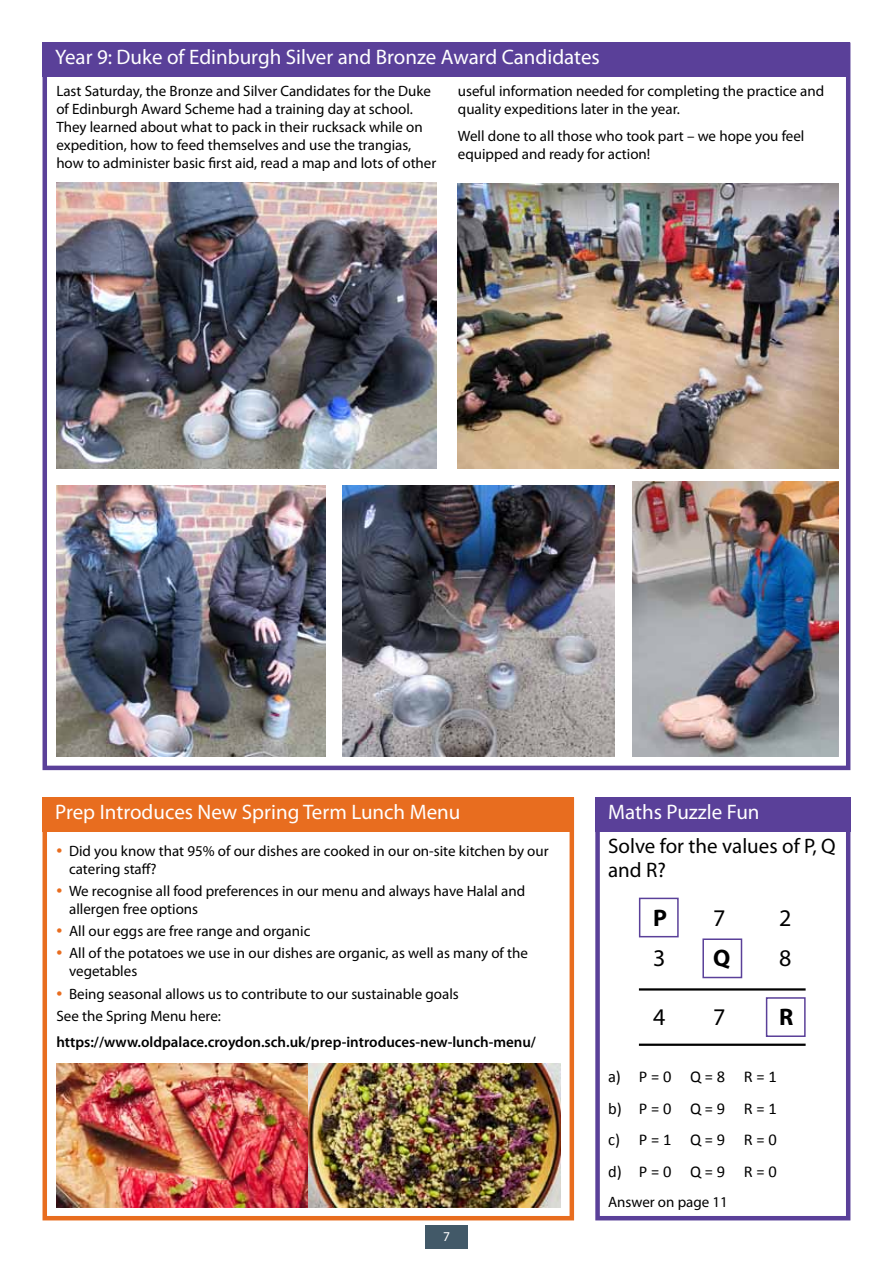
<style>
.page{position:relative;width:893px;height:1263px;background:#fff}
.page>*{position:absolute;margin:0;border:0;box-sizing:border-box;transform-origin:0 0}
.t1{font:24px "Myriad Pro";color:#000}
.t2{font:700 24px "Myriad Pro";color:#000}
.t3{font:21px "Myriad Pro";color:#fff}
.t4{font:21px/24px "Myriad Pro";color:#000}
.t5{font:16.5px/31.8px "Calibri";color:#000;text-align:justify}
.t6{font:15px/18px "Myriad Pro";color:#000}
.t7{font:600 15px "Myriad Pro";color:#000}
.t8{font:13.5px "Myriad Pro";color:#fff}
.s1{font-size:21px;color:#e86d1f}
</style>
<div class="page">
<div style="left:425px;top:1226px;width:43px;height:23px;background:#425968"></div>
<div style="left:43px;top:43px;width:807px;height:727px;border:5px solid #5a4099"></div>
<div style="left:43px;top:43px;width:807px;height:34px;background:#5a4099"></div>
<div style="left:595px;top:797px;width:255px;height:423px;border:5px solid #5a4099"></div>
<div style="left:595px;top:797px;width:255px;height:34px;background:#5a4099"></div>
<hr style="left:639px;top:988px;width:167px;height:2px;background:#000">
<hr style="left:639px;top:1043px;width:167px;height:3px;background:#000">
<div style="left:639px;top:898px;width:40px;height:39px;border:2px solid #5a4099"></div>
<div style="left:702px;top:938px;width:40px;height:40px;border:2px solid #5a4099"></div>
<div style="left:766px;top:997px;width:40px;height:40px;border:2px solid #5a4099"></div>
<img style="left:632px;top:482px;width:206px;height:275px">
<img style="left:457px;top:184px;width:381px;height:284px">
<img style="left:343px;top:485px;width:272px;height:272px">
<img style="left:56px;top:183px;width:380px;height:285px">
<img style="left:56px;top:485px;width:269px;height:272px">
<div style="left:43px;top:797px;width:531px;height:423px;border:5px solid #e86d1f"></div>
<div style="left:43px;top:797px;width:531px;height:34px;background:#e86d1f"></div>
<img style="left:56px;top:1063px;width:504px;height:145px">
<h2 class="t3" style="left:55px;top:49px;width:546px">Year 9: Duke of Edinburgh Silver and Bronze Award Candidates</h2>
<p class="t6" style="left:56px;top:84px;width:382px">Last Saturday, the Bronze and Silver Candidates for the Duke of Edinburgh Award Scheme had a training day at school.<br>They learned about what to pack in their rucksack while on expedition, how to feed themselves and use the trangias, how to administer basic first aid, read a map and lots of other</p>
<p class="t6" style="left:458px;top:84px;width:368px">useful information needed for completing the practice and quality expeditions later in the year.</p>
<p class="t6" style="left:458px;top:128px;width:348px">Well done to all those who took part – we hope you feel equipped and ready for action!</p>
<h2 class="t3" style="left:55px;top:803px;width:407px">Prep Introduces New Spring Term Lunch Menu</h2>
<p class="t6" style="left:69px;top:843px;width:481px;text-indent:-13px"><span class="s1">•</span> Did you know that 95% of our dishes are cooked in our on-site kitchen by our catering staff?</p>
<p class="t6" style="left:69px;top:883px;width:458px;text-indent:-13px"><span class="s1">•</span> We recognise all food preferences in our menu and always have Halal and allergen free options</p>
<p class="t6" style="left:56px;top:923px;width:256px"><span class="s1">•</span> All our eggs are free range and organic</p>
<p class="t6" style="left:69px;top:946px;width:460px;text-indent:-13px"><span class="s1">•</span> All of the potatoes we use in our dishes are organic, as well as many of the vegetables</p>
<p class="t6" style="left:56px;top:984px;width:404px;line-height:22.2px"><span class="s1">•</span> Being seasonal allows us to contribute to our sustainable goals<br>See the Spring Menu here:</p>
<p class="t7" style="left:56px;top:1037px;width:481px">https://www.oldpalace.croydon.sch.uk/prep-introduces-new-lunch-menu/</p>
<p class="t8" style="left:443px;top:1231px;width:8px">7</p>
<h2 class="t3" style="left:608px;top:803px;width:153px">Maths Puzzle Fun</h2>
<h2 class="t4" style="left:608px;top:836px;width:229px">Solve for the values of P, Q and R?</h2>
<h1 class="t2" style="left:653px;top:909px;width:15px">P</h1>
<h1 class="t1" style="left:713px;top:908px;width:14px">7</h1>
<h1 class="t1" style="left:779px;top:908px;width:14px">2</h1>
<h1 class="t1" style="left:653px;top:948px;width:14px">3</h1>
<h1 class="t2" style="left:713px;top:949px;width:19px">Q</h1>
<h1 class="t1" style="left:779px;top:948px;width:14px">8</h1>
<h1 class="t1" style="left:653px;top:1006px;width:14px">4</h1>
<h1 class="t1" style="left:713px;top:1006px;width:14px">7</h1>
<h1 class="t2" style="left:779px;top:1007px;width:16px">R</h1>
<p class="t5" style="left:608px;top:1062px;width:170px">a) P = 0 Q = 8 R = 1 b) P = 0 Q = 9 R = 1 c) P = 1 Q = 9 R = 0 d) P = 0 Q = 9 R = 0</p>
<p class="t6" style="left:608px;top:1194px;width:121px">Answer on page 11</p>
</div>
